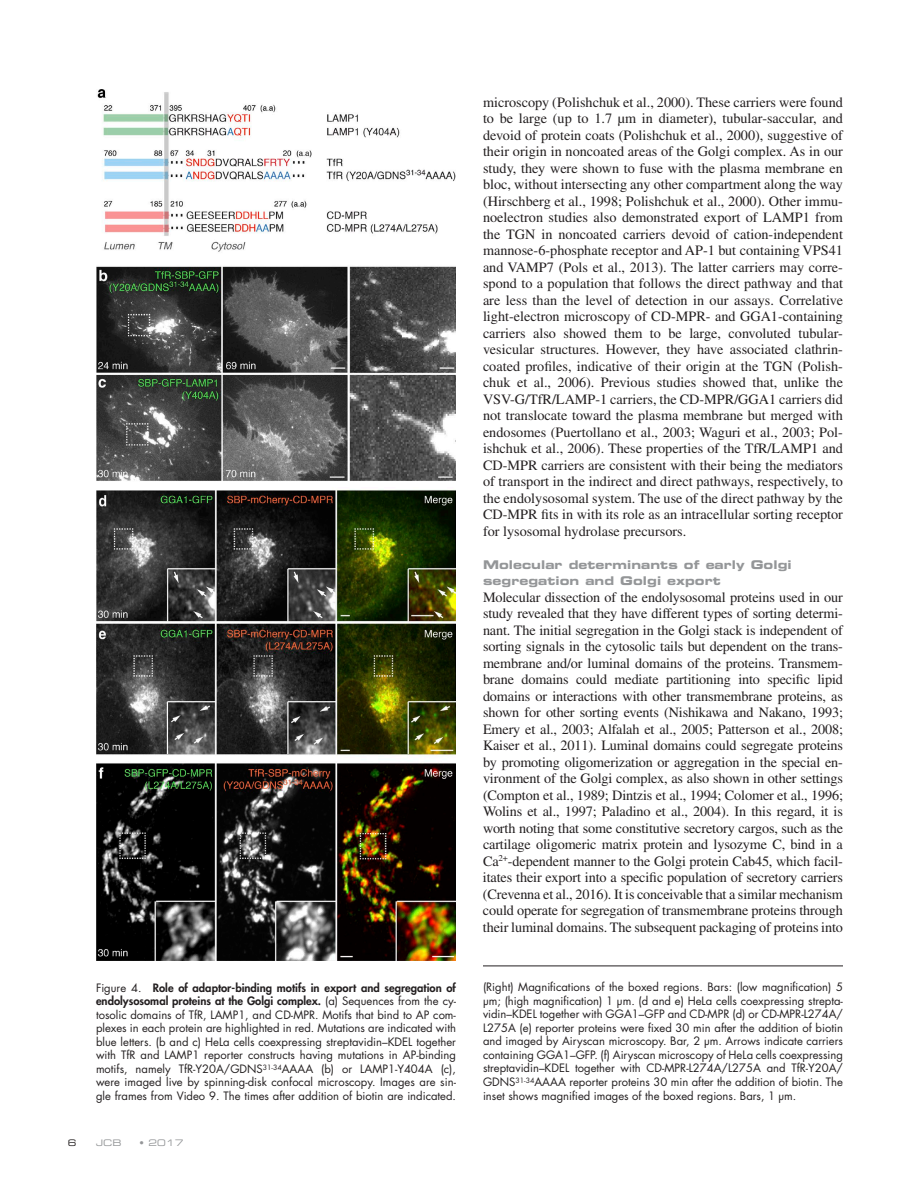
<style>
.page{position:relative;width:918px;height:1188px;background:#fff}
.page>*{position:absolute;margin:0;border:0;box-sizing:border-box;transform-origin:0 0}
.t1{font:14.25px/16.5px "Times LT Std";letter-spacing:-.005em;color:#231f20;text-align:justify}
.t2{font:12px/16.5px "Eurostile LT Std Bold Ex 2";letter-spacing:.005em;color:#949698}
.t3{font:11.25px/13.5px "Futura Std";color:#231f20;text-align:justify}
.t4{font:9px "Eurostile LT Std Ex 2";letter-spacing:.01em;color:#949698}
.t5{font:9px "Eurostile LT Std Ex 2";color:#231f20}
.s1{font-weight:800}
</style>
<div class="page">
<img style="left:96px;top:90px;width:360px;height:870px">
<hr style="left:483px;top:966px;width:360px;height:1px;background:#231f20">
<p class="t1" style="left:483px;top:93px;width:362px">microscopy (Polishchuk et al., 2000). These carriers were found to be large (up to 1.7 µm in diameter), tubular-saccular, and devoid of protein coats (Polishchuk et al., 2000), suggestive of their origin in noncoated areas of the Golgi complex. As in our study, they were shown to fuse with the plasma membrane en bloc, without intersecting any other compartment along the way (Hirschberg et al., 1998; Polishchuk et al., 2000). Other immu&shy;noelectron studies also demonstrated export of LAMP1 from the TGN in noncoated carriers devoid of cation-independent mannose-6-phosphate receptor and AP-1 but containing VPS41 and VAMP7 (Pols et al., 2013). The latter carriers may corre&shy;spond to a population that follows the direct pathway and that are less than the level of detection in our assays. Correlative light-electron microscopy of CD-MPR- and GGA1-containing carriers also showed them to be large, convoluted tubular&shy;vesicular structures. However, they have associated clathrin&shy;coated profiles, indicative of their origin at the TGN (Polish&shy;chuk et al., 2006). Previous studies showed that, unlike the VSV-G/TfR/LAMP-1 carriers, the CD-MPR/GGA1 carriers did not translocate toward the plasma membrane but merged with endosomes (Puertollano et al., 2003; Waguri et al., 2003; Pol&shy;ishchuk et al., 2006). These properties of the TfR/LAMP1 and CD-MPR carriers are consistent with their being the mediators of transport in the indirect and direct pathways, respectively, to the endolysosomal system. The use of the direct pathway by the CD-MPR fits in with its role as an intracellular sorting receptor for lysosomal hydrolase precursors.</p>
<p class="t2" style="left:483px;top:556px;width:310px">Molecular determinants of early Golgi segregation and Golgi export</p>
<p class="t1" style="left:483px;top:588px;width:362px">Molecular dissection of the endolysosomal proteins used in our study revealed that they have different types of sorting determi&shy;nant. The initial segregation in the Golgi stack is independent of sorting signals in the cytosolic tails but dependent on the trans&shy;membrane and/or luminal domains of the proteins. Transmem&shy;brane domains could mediate partitioning into specific lipid domains or interactions with other transmembrane proteins, as shown for other sorting events (Nishikawa and Nakano, 1993; Emery et al., 2003; Alfalah et al., 2005; Patterson et al., 2008; Kaiser et al., 2011). Luminal domains could segregate proteins by promoting oligomerization or aggregation in the special en&shy;vironment of the Golgi complex, as also shown in other settings (Compton et al., 1989; Dintzis et al., 1994; Colomer et al., 1996; Wolins et al., 1997; Paladino et al., 2004). In this regard, it is worth noting that some constitutive secretory cargos, such as the cartilage oligomeric matrix protein and lysozyme C, bind in a Ca<sup>2+</sup>-dependent manner to the Golgi protein Cab45, which facil&shy;itates their export into a specific population of secretory carriers (Crevenna et al., 2016). It is conceivable that a similar mechanism could operate for segregation of transmembrane proteins through their luminal domains. The subsequent packaging of proteins into</p>
<p class="t3" style="left:96px;top:981px;width:362px">Figure 4. <span class="s1">Role of adaptor-binding motifs in export and segregation of endolysosomal proteins at the Golgi complex.</span> (a) Sequences from the cy&shy;tosolic domains of TfR, LAMP1, and CD-MPR. Motifs that bind to AP com&shy;plexes in each protein are highlighted in red. Mutations are indicated with blue letters. (b and c) HeLa cells coexpressing streptavidin–KDEL together with TfR and LAMP1 reporter constructs having mutations in AP-binding motifs, namely TfR-Y20A/GDNS<sup>31-34</sup>AAAA (b) or LAMP1-Y404A (c), were imaged live by spinning-disk confocal microscopy. Images are sin&shy;gle frames from Video 9. The times after addition of biotin are indicated.</p>
<p class="t3" style="left:483px;top:981px;width:362px">(Right) Magnifications of the boxed regions. Bars: (low magnification) 5 µm; (high magnification) 1 µm. (d and e) HeLa cells coexpressing strepta&shy;vidin–KDEL together with GGA1–GFP and CD-MPR (d) or CD-MPR-L274A/ L275A (e) reporter proteins were fixed 30 min after the addition of biotin and imaged by Airyscan microscopy. Bar, 2 µm. Arrows indicate carriers containing GGA1–GFP. (f) Airyscan microscopy of HeLa cells coexpressing streptavidin–KDEL together with CD-MPR-L274A/L275A and TfR-Y20A/ GDNS<sup>31-34</sup>AAAA reporter proteins 30 min after the addition of biotin. The inset shows magnified images of the boxed regions. Bars, 1 µm.</p>
<p class="t5" style="left:68px;top:1136px;width:10px">6</p>
<p class="t4" style="left:96px;top:1136px;width:27px">JCB</p>
<p class="t4" style="left:139px;top:1136px;width:45px">• 2017</p>
</div>
